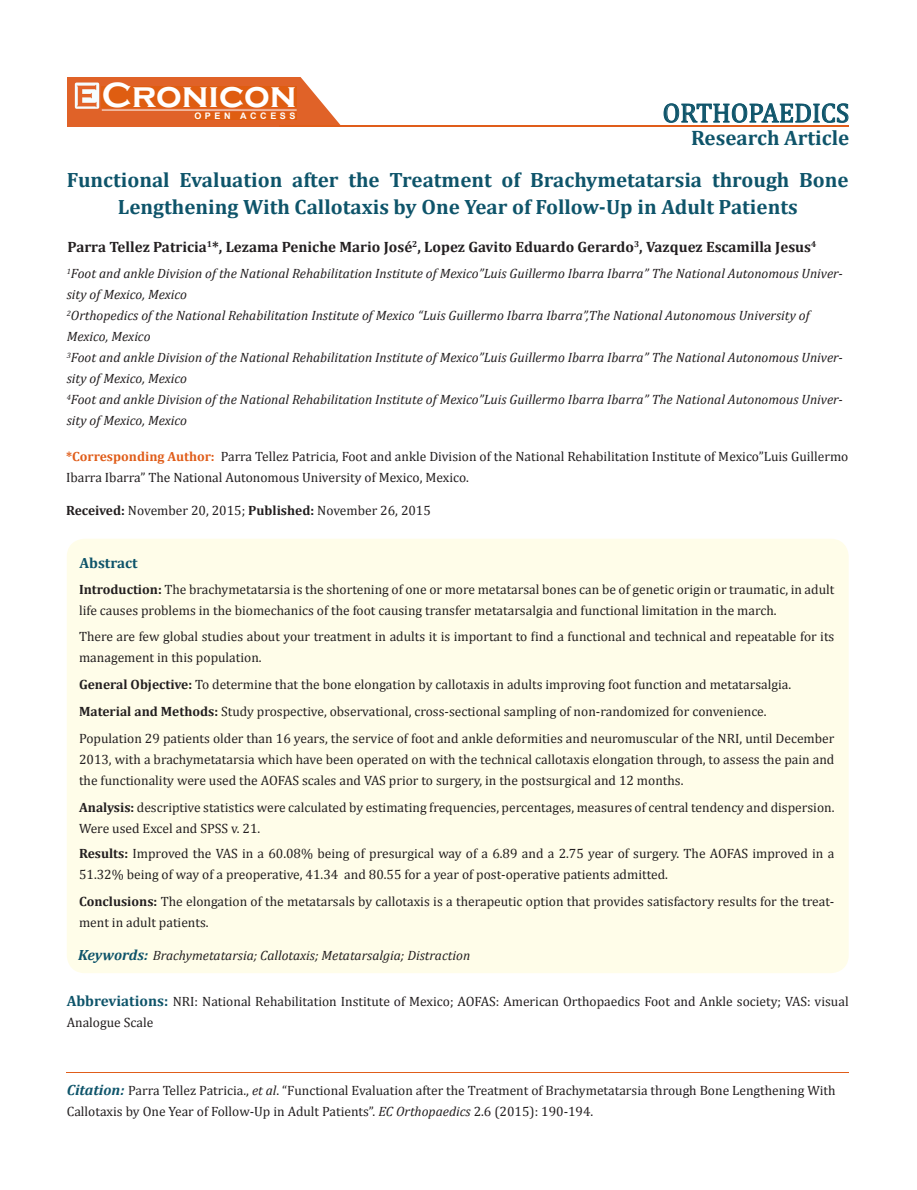
<style>
.page{position:relative;width:917px;height:1190px;background:#fff}
.page>*{position:absolute;margin:0;border:0;box-sizing:border-box;transform-origin:0 0}
.t1{font:700 36px "Copperplate Gothic";color:#fff}
.t2{font:27px "Cambria";color:#0e546a}
.t3{font:700 21px "Cambria";color:#0e546a}
.t4{font:700 20.85px/27px "Cambria";color:#0e546a;text-align:center}
.t5{font:700 15px "Cambria";color:#231f20}
.t6{font:700 14.85px "Cambria";color:#0e546a}
.t7{font:13.5px/21px "Cambria";color:#231f20}
.t8{font:italic 13.5px/21px "Cambria";color:#231f20}
.t9{font:700 9px "Arial";letter-spacing:.4em;color:#fff}
.s1{font-weight:700;font-size:13.35px;color:#e05d1a}
.s2{font-weight:700}
.s3{font-weight:700;font-size:14.85px;color:#0e546a}
.s4{font-weight:700;font-size:15px;color:#0e546a}
.s5{font-weight:700;font-style:italic;font-size:14.85px;color:#0e546a}
.s6{font-style:italic}
</style>
<div class="page">
<div style="left:67px;top:77px;width:290px;height:49px;background:#e06228"></div>
<svg style="left:300px;top:77px;width:57px;height:48px"></svg>
<img style="left:75px;top:82px;width:24px;height:27px">
<div style="left:102px;top:86px;width:195px;height:22px;background:#df5d11"></div>
<div style="left:194px;top:112px;width:103px;height:8px;background:#df5d11"></div>
<svg style="left:663px;top:103px;width:185px;height:20px"></svg>
<hr style="left:102px;top:110px;width:194px;height:1px;background:#fff">
<div style="left:71px;top:542px;width:774px;height:427px;background:#fffde9;border-radius:14px"></div>
<div style="left:67px;top:538px;width:781px;height:435px;border:8px solid #fffde9;border-radius:14px"></div>
<hr style="left:279px;top:125px;width:569px;height:1px;background:#e05d1a">
<hr style="left:67px;top:1072px;width:781px;height:1px;background:#e05d1a">
<p class="t1" style="left:102px;top:75px;width:196px">Cronicon</p>
<p class="t9" style="left:194px;top:110px;width:103px">OPEN ACCESS</p>
<p class="t2" style="left:662px;top:97px;width:188px">ORTHOPAEDICS</p>
<p class="t3" style="left:691px;top:123px;width:160px">Research Article</p>
<p class="t4" style="left:67px;top:165px;width:783px">Functional Evaluation after the Treatment of Brachymetatarsia through Bone<br>Lengthening With Callotaxis by One Year of Follow-Up in Adult Patients</p>
<p class="t5" style="left:68px;top:236px;width:750px">Parra Tellez Patricia<sup>1</sup>*, Lezama Peniche Mario José<sup>2</sup>, Lopez Gavito Eduardo Gerardo<sup>3</sup>, Vazquez Escamilla Jesus<sup>4</sup></p>
<p class="t8" style="left:67px;top:263px;width:777px"><sup>1</sup>Foot and ankle Division of the National Rehabilitation Institute of Mexico”Luis Guillermo Ibarra Ibarra” The National Autonomous Univer&shy;sity of Mexico, Mexico</p>
<p class="t8" style="left:67px;top:305px;width:744px"><sup>2</sup>Orthopedics of the National Rehabilitation Institute of Mexico “Luis Guillermo Ibarra Ibarra”,The National Autonomous University of<br>Mexico, Mexico</p>
<p class="t8" style="left:67px;top:347px;width:777px"><sup>3</sup>Foot and ankle Division of the National Rehabilitation Institute of Mexico”Luis Guillermo Ibarra Ibarra” The National Autonomous Univer&shy;sity of Mexico, Mexico</p>
<p class="t8" style="left:67px;top:389px;width:777px"><sup>4</sup>Foot and ankle Division of the National Rehabilitation Institute of Mexico”Luis Guillermo Ibarra Ibarra” The National Autonomous Univer&shy;sity of Mexico, Mexico</p>
<p class="t7" style="left:66px;top:446px;width:784px"><span class="s1">*Corresponding Author:</span> Parra Tellez Patricia, Foot and ankle Division of the National Rehabilitation Institute of Mexico”Luis Guillermo<br>Ibarra Ibarra” The National Autonomous University of Mexico, Mexico.</p>
<p class="t7" style="left:66px;top:500px;width:366px"><span class="s2">Received:</span> November 20, 2015; <span class="s2">Published:</span> November 26, 2015</p>
<p class="t6" style="left:80px;top:552px;width:60px">Abstract</p>
<p class="t7" style="left:79px;top:579px;width:756px"><span class="s2">Introduction:</span> The brachymetatarsia is the shortening of one or more metatarsal bones can be of genetic origin or traumatic, in adult life causes problems in the biomechanics of the foot causing transfer metatarsalgia and functional limitation in the march.</p>
<p class="t7" style="left:79px;top:625px;width:756px">There are few global studies about your treatment in adults it is important to find a functional and technical and repeatable for its management in this population.</p>
<p class="t7" style="left:79px;top:673px;width:713px"><span class="s2">General Objective:</span> To determine that the bone elongation by callotaxis in adults improving foot function and metatarsalgia.</p>
<p class="t7" style="left:79px;top:700px;width:689px"><span class="s2">Material and Methods:</span> Study prospective, observational, cross-sectional sampling of non-randomized for convenience.</p>
<p class="t7" style="left:79px;top:727px;width:757px;text-align:justify">Population 29 patients older than 16 years, the service of foot and ankle deformities and neuromuscular of the NRI, until December 2013, with a brachymetatarsia which have been operated on with the technical callotaxis elongation through, to assess the pain and the functionality were used the AOFAS scales and VAS prior to surgery, in the postsurgical and 12 months.</p>
<p class="t7" style="left:79px;top:796px;width:757px"><span class="s2">Analysis:</span> descriptive statistics were calculated by estimating frequencies, percentages, measures of central tendency and dispersion.<br>Were used Excel and SPSS v. 21.</p>
<p class="t7" style="left:79px;top:843px;width:756px"><span class="s2">Results:</span> Improved the VAS in a 60.08% being of presurgical way of a 6.89 and a 2.75 year of surgery. The AOFAS improved in a<br>51.32% being of way of a preoperative, 41.34 and 80.55 for a year of post-operative patients admitted.</p>
<p class="t7" style="left:79px;top:891px;width:756px"><span class="s2">Conclusions:</span> The elongation of the metatarsals by callotaxis is a therapeutic option that provides satisfactory results for the treat&shy;ment in adult patients.</p>
<p class="t8" style="left:78px;top:944px;width:394px"><span class="s3">Keywords:</span> Brachymetatarsia; Callotaxis; Metatarsalgia; Distraction</p>
<p class="t7" style="left:67px;top:990px;width:783px"><span class="s4">Abbreviations:</span> NRI: National Rehabilitation Institute of Mexico; AOFAS: American Orthopaedics Foot and Ankle society; VAS: visual<br>Analogue Scale</p>
<p class="t7" style="left:67px;top:1080px;width:770px"><span class="s5">Citation:</span> Parra Tellez Patricia., <span class="s6">et al</span>. “Functional Evaluation after the Treatment of Brachymetatarsia through Bone Lengthening With<br>Callotaxis by One Year of Follow-Up in Adult Patients”. <span class="s6">EC Orthopaedics</span> 2.6 (2015): 190-194.</p>
</div>
